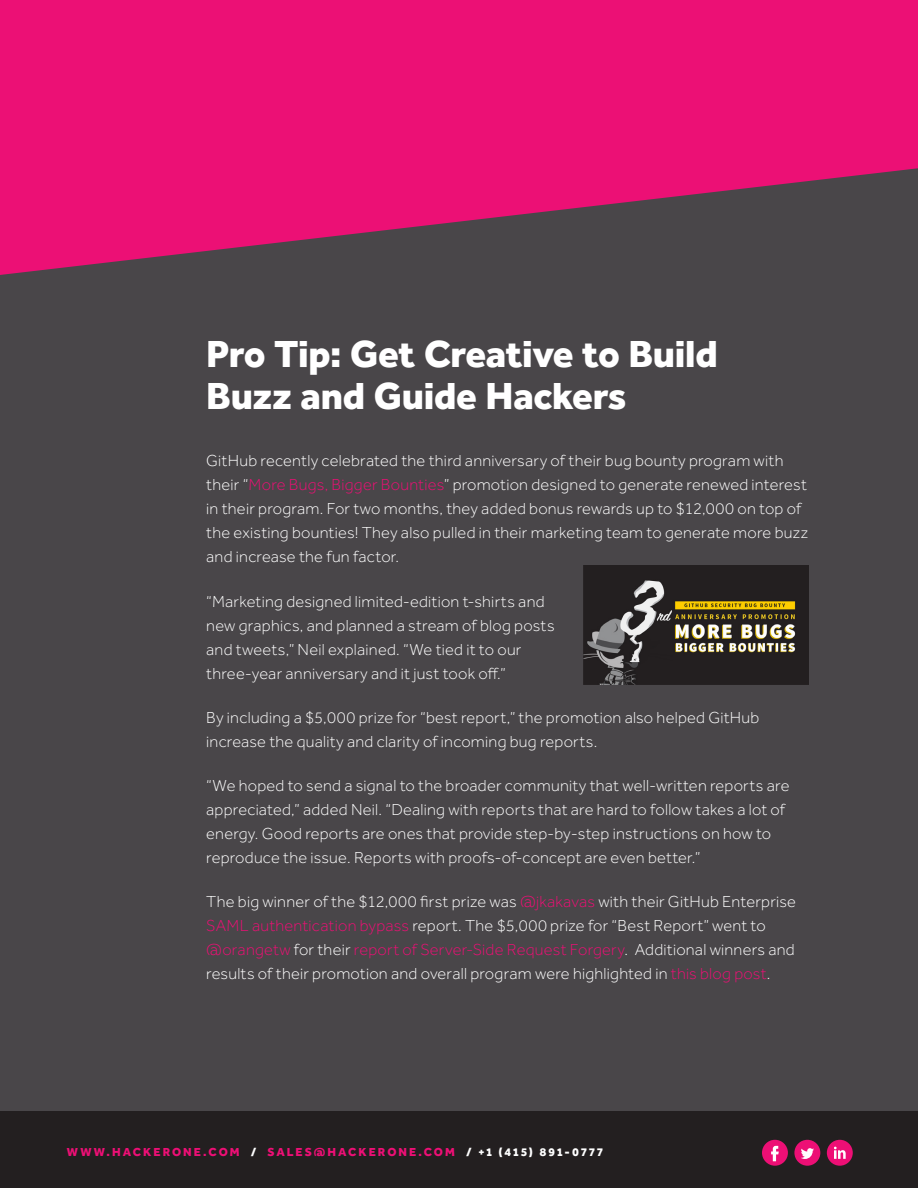
<style>
.page{position:relative;width:918px;height:1188px;background:#fff}
.page>*{position:absolute;margin:0;border:0;box-sizing:border-box;transform-origin:0 0}
.t1{font:800 39px/42px "Effra";letter-spacing:-.01em;color:#fff}
.Paragraph{font:300 16.5px/24px "Effra";letter-spacing:.015em;color:#fff}
.t2{font:800 12px "Effra";letter-spacing:.165em;color:#ed0f75}
.s1{color:#ed0f75}
.s2{color:#fff}
</style>
<div class="page">
<div style="left:0;top:0;width:918px;height:1120px;background:#494649"></div>
<svg style="left:0;top:0;width:918px;height:275px;fill:#ec1075"></svg>
<div style="left:0;top:1111px;width:918px;height:77px;background:#231f20"></div>
<div style="left:762px;top:1140px;width:26px;height:26px;background:#ed0f75;border-radius:50%"></div>
<svg style="left:771px;top:1146px;width:8px;height:15px"></svg>
<div style="left:794px;top:1140px;width:26px;height:26px;background:#ed0f75;border-radius:50%"></div>
<svg style="left:801px;top:1148px;width:13px;height:11px"></svg>
<div style="left:827px;top:1140px;width:26px;height:26px;background:#ed0f75;border-radius:50%"></div>
<svg style="left:834px;top:1147px;width:12px;height:12px"></svg>
<img style="left:583px;top:566px;width:226px;height:118px">
<h2 class="t1" style="left:206px;top:332px;width:513px">Pro Tip: Get Creative to Build<br>Buzz and Guide Hackers</h2>
<p class="Paragraph" style="left:206px;top:449px;width:604px">GitHub recently celebrated the third anniversary of their bug bounty program with their “<span class="s1">More Bugs, Bigger Bounties</span>” promotion designed to generate renewed interest in their program. For two months, they added bonus rewards up to $12,000 on top of the existing bounties! They also pulled in their marketing team to generate more buzz and increase the fun factor.</p>
<p class="Paragraph" style="left:206px;top:589px;width:350px">“Marketing designed limited-edition t-shirts and new graphics, and planned a stream of blog posts and tweets,” Neil explained. “We tied it to our three-year anniversary and it just took off.”</p>
<p class="Paragraph" style="left:206px;top:705px;width:555px">By including a $5,000 prize for “best report,” the promotion also helped GitHub increase the quality and clarity of incoming bug reports.</p>
<p class="Paragraph" style="left:206px;top:774px;width:585px">“We hoped to send a signal to the broader community that well-written reports are appreciated,” added Neil. “Dealing with reports that are hard to follow takes a lot of energy. Good reports are ones that provide step-by-step instructions on how to reproduce the issue. Reports with proofs-of-concept are even better.”</p>
<p class="Paragraph" style="left:206px;top:890px;width:591px">The big winner of the $12,000 first prize was <span class="s1">@jkakavas</span> with their GitHub Enterprise <span class="s1">SAML authentication bypass</span> report. The $5,000 prize for “Best Report” went to <span class="s1">@orangetw</span> for their <span class="s1">report of Server-Side Request Forgery</span>. Additional winners and results of their promotion and overall program were highlighted in <span class="s1">this blog post</span>.</p>
<h4 class="t2" style="left:67px;top:1145px;width:538px">WWW.HACKERONE.COM <span class="s2">/</span> SALES@HACKERONE.COM <span class="s2">/ +1 (415) 891-0777</span></h4>
</div>
